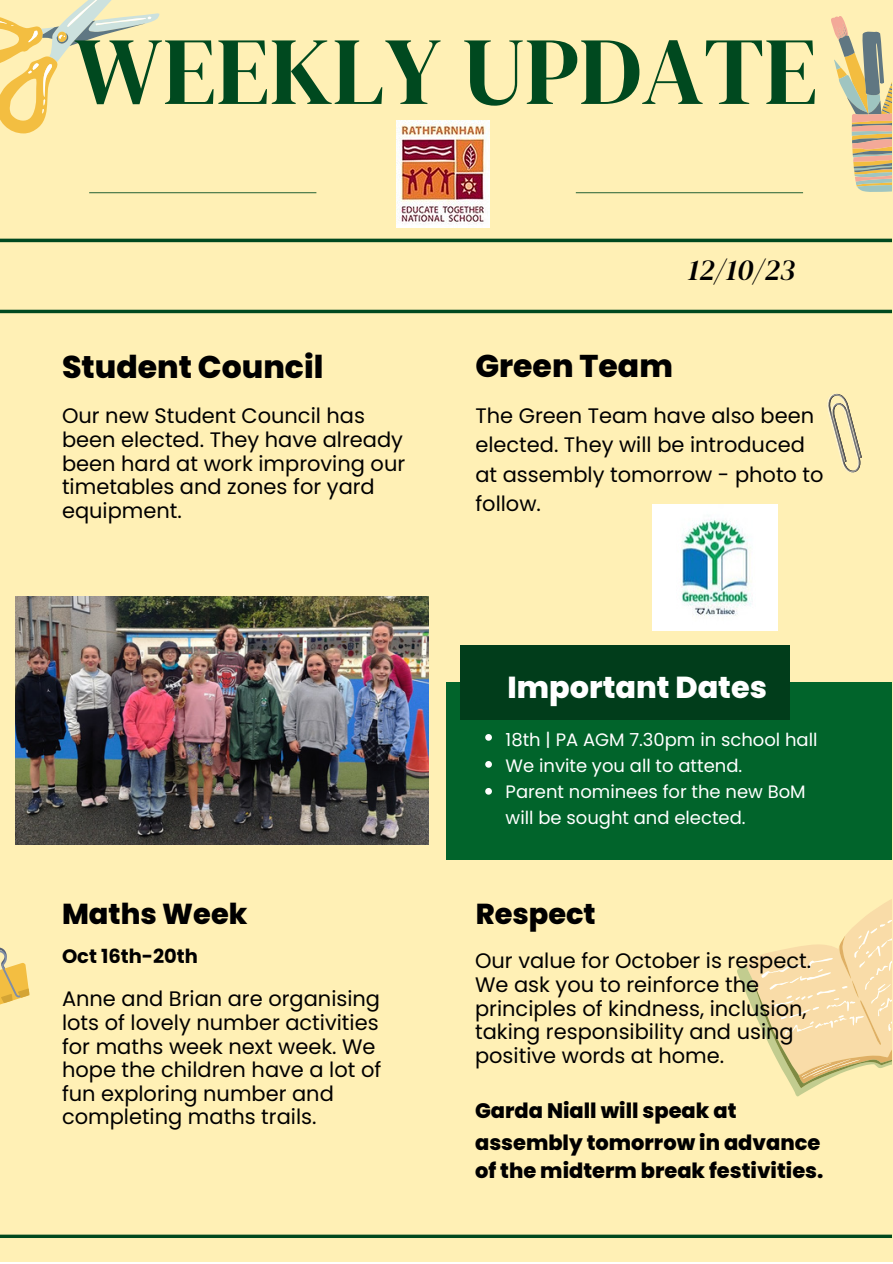
<style>
.page{position:relative;width:893px;height:1264px;background:#fff}
.page>*{position:absolute;margin:0;border:0;box-sizing:border-box;transform-origin:0 0}
.t1{font:96.15px "DM Serif Display";color:#00491f}
.t2{font:800 31.5px "Poppins";color:#000}
.t3{font:800 30.3px "Poppins";color:#fff}
.t4{font:italic 30px "DM Serif Display";color:#000}
.t5{font:800 28.8px "Poppins";color:#000}
.t6{font:21px/23.5px "Poppins";color:#000}
.t7{font:800 21px "Poppins";color:#000}
.t8{font:700 19.5px "Poppins";color:#000}
.t9{font:18px/25.8px "Poppins";color:#fff}
</style>
<div class="page">
<div style="left:0;top:0;width:892px;height:1261px;background:#fff0b5"></div>
<img style="left:15px;top:596px;width:413px;height:248px">
<svg style="left:0;top:0;width:159px;height:133px"></svg>
<hr style="left:89px;top:192px;width:227px;height:1px;background:#00491f">
<hr style="left:575px;top:192px;width:228px;height:1px;background:#00491f">
<hr style="left:0;top:239px;width:891px;height:3px;background:#00491f">
<hr style="left:0;top:310px;width:891px;height:3px;background:#00491f">
<hr style="left:0;top:1234px;width:891px;height:3px;background:#00491f">
<div style="left:446px;top:682px;width:446px;height:177px;background:#01642b"></div>
<div style="left:461px;top:645px;width:329px;height:74px;background:#013d1b"></div>
<svg style="left:737px;top:899px;width:155px;height:197px"></svg>
<img style="left:827px;top:393px;width:35px;height:80px">
<svg style="left:0;top:947px;width:30px;height:57px"></svg>
<svg style="left:831px;top:16px;width:61px;height:176px"></svg>
<img style="left:396px;top:121px;width:94px;height:107px">
<img style="left:652px;top:504px;width:125px;height:126px">
<svg style="left:485px;top:734px;width:7px;height:6px"></svg>
<svg style="left:485px;top:761px;width:7px;height:6px"></svg>
<svg style="left:485px;top:788px;width:7px;height:6px"></svg>
<p class="t1" style="left:74px;top:4px;width:744px">WEEKLY UPDATE</p>
<p class="t4" style="left:688px;top:248px;width:109px">12/10/23</p>
<p class="t2" style="left:62px;top:344px;width:263px">Student Council</p>
<p class="t2" style="left:475px;top:344px;width:199px">Green Team</p>
<p class="t6" style="left:62px;top:404px;width:345px">Our new Student Council has been elected. They have already been hard at work improving our timetables and zones for yard equipment.</p>
<p class="t6" style="left:475px;top:401px;width:350px;line-height:29.2px">The Green Team have also been elected. They will be introduced at assembly tomorrow - photo to follow.</p>
<p class="t3" style="left:507px;top:666px;width:261px">Important Dates</p>
<p class="t9" style="left:505px;top:726px;width:313px">18th | PA AGM 7.30pm in school hall<br>We invite you all to attend.</p>
<p class="t9" style="left:505px;top:778px;width:301px">Parent nominees for the new BoM will be sought and elected.</p>
<p class="t5" style="left:62px;top:894px;width:187px">Maths Week</p>
<p class="t5" style="left:475px;top:894px;width:122px">Respect</p>
<p class="t8" style="left:62px;top:942px;width:137px">Oct 16th-20th</p>
<p class="t6" style="left:62px;top:987px;width:321px">Anne and Brian are organising lots of lovely number activities for maths week next week. We hope the children have a lot of fun exploring number and completing maths trails.</p>
<p class="t6" style="left:475px;top:949px;width:337px">Our value for October is respect.<br>We ask you to reinforce the principles of kindness, inclusion, taking responsibility and using positive words at home.</p>
<p class="t7" style="left:475px;top:1095px;width:263px">Garda Niall will speak at</p>
<p class="t7" style="left:475px;top:1127px;width:347px">assembly tomorrow in advance</p>
<p class="t7" style="left:475px;top:1155px;width:350px">of the midterm break festivities.</p>
</div>
